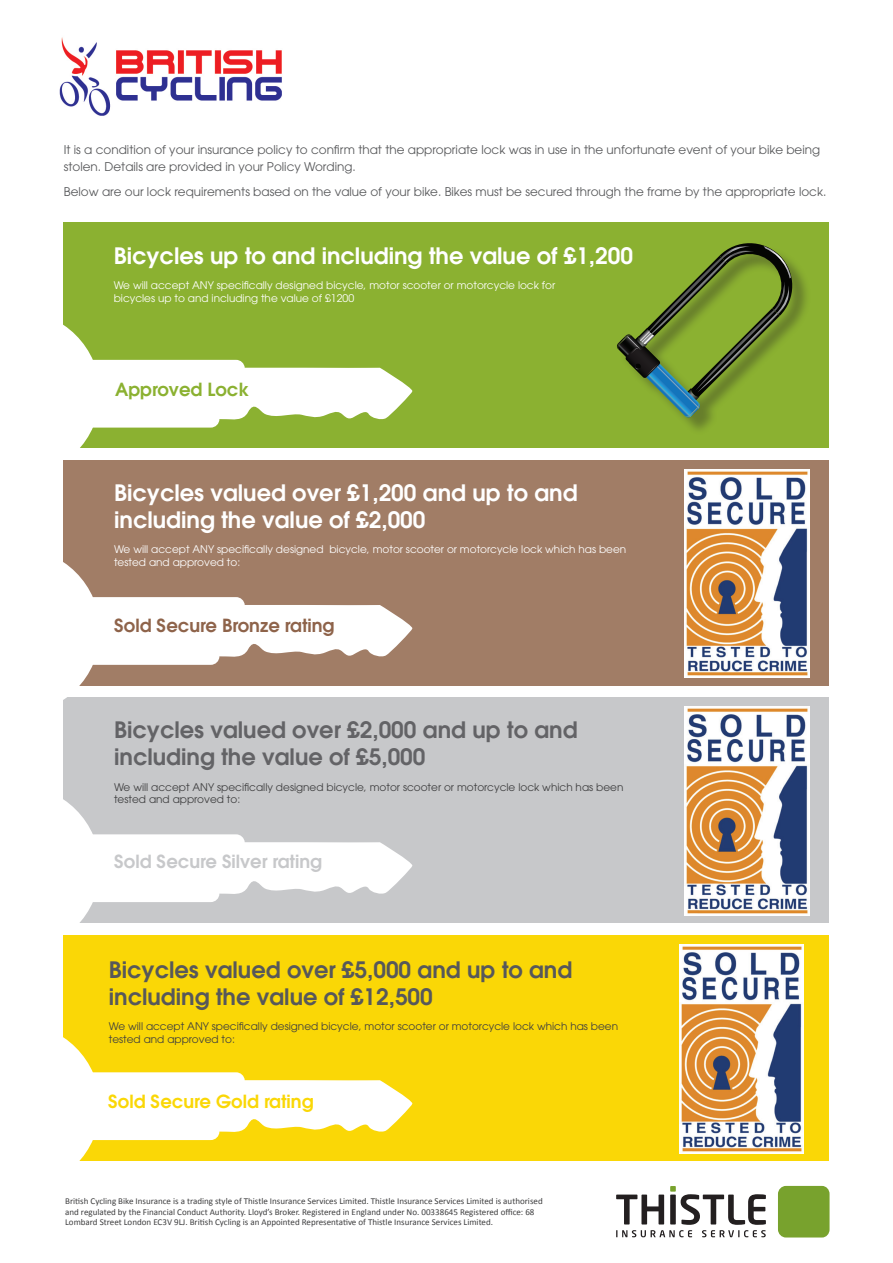
<style>
.page{position:relative;width:893px;height:1263px;background:#fff}
.page>*{position:absolute;margin:0;border:0;box-sizing:border-box;transform-origin:0 0}
.t1{font:600 22.5px/27px "ITC Avant Garde Std";color:#fff}
.t2{font:600 22.5px/27px "ITC Avant Garde Std";color:#57585a}
.t3{font:600 22.5px/27px "ITC Avant Garde Std";color:#636366}
.t4{font:600 18px "ITC Avant Garde Std";color:#c7c8ca}
.t5{font:600 18px "ITC Avant Garde Std";color:#8e634a}
.t6{font:600 18px "ITC Avant Garde Std";color:#fad706}
.t7{font:600 18px "ITC Avant Garde Std";color:#8bb131}
.t8{font:12px/16.5px "ITC Avant Garde Std";color:#57585a}
.t9{font:10.5px/12.6px "ITC Avant Garde Std";color:#fff}
.t10{font:10.5px/12.6px "ITC Avant Garde Std";color:#3e3e3f}
.t11{font:9px/10.8px "Calibri";color:#3e3e3f}
</style>
<div class="page">
<div style="left:64px;top:697px;width:765px;height:226px;background:#c7c8ca"></div>
<svg style="left:63px;top:785px;width:349px;height:166px"></svg>
<img style="left:684px;top:707px;width:125px;height:208px">
<div style="left:64px;top:935px;width:765px;height:225px;background:#fad706"></div>
<svg style="left:63px;top:1023px;width:349px;height:138px"></svg>
<img style="left:679px;top:945px;width:125px;height:208px">
<div style="left:64px;top:223px;width:765px;height:225px;background:#8bb131"></div>
<svg style="left:63px;top:311px;width:349px;height:166px"></svg>
<div style="left:620px;top:246px;width:191px;height:190px;background:#231f20;opacity:.35"></div>
<svg style="left:617px;top:243px;width:179px;height:175px"></svg>
<div style="left:64px;top:460px;width:765px;height:225px;background:#a17d66"></div>
<svg style="left:63px;top:548px;width:349px;height:166px"></svg>
<img style="left:684px;top:469px;width:125px;height:209px">
<div style="left:778px;top:1186px;width:51px;height:51px;background:#78a22d;border-radius:8px"></div>
<svg style="left:616px;top:1186px;width:150px;height:51px"></svg>
<img style="left:59px;top:37px;width:223px;height:79px">
<h3 class="t8" style="left:64px;top:141px;width:758px">It is a condition of your insurance policy to confirm that the appropriate lock was in use in the unfortunate event of your bike being stolen. Details are provided in your Policy Wording.</h3>
<h3 class="t8" style="left:64px;top:183px;width:764px">Below are our lock requirements based on the value of your bike. Bikes must be secured through the frame by the appropriate lock.</h3>
<h1 class="t1" style="left:114px;top:242px;width:521px">Bicycles up to and including the value of £1,200</h1>
<p class="t9" style="left:114px;top:279px;width:443px">We will accept ANY specifically designed bicycle, motor scooter or motorcycle lock for bicycles up to and including the value of £1200</p>
<h2 class="t7" style="left:115px;top:378px;width:135px">Approved Lock</h2>
<h1 class="t1" style="left:114px;top:478px;width:465px">Bicycles valued over £1,200 and up to and including the value of £2,000</h1>
<p class="t9" style="left:114px;top:543px;width:514px">We will accept ANY specifically designed bicycle, motor scooter or motorcycle lock which has been tested and approved to:</p>
<h2 class="t5" style="left:114px;top:613px;width:222px">Sold Secure Bronze rating</h2>
<h1 class="t3" style="left:114px;top:716px;width:465px">Bicycles valued over £2,000 and up to and including the value of £5,000</h1>
<p class="t10" style="left:114px;top:780px;width:511px">We will accept ANY specifically designed bicycle, motor scooter or motorcycle lock which has been tested and approved to:</p>
<h2 class="t4" style="left:114px;top:849px;width:210px">Sold Secure Silver rating</h2>
<h1 class="t2" style="left:109px;top:956px;width:465px">Bicycles valued over £5,000 and up to and including the value of £12,500</h1>
<p class="t10" style="left:109px;top:1020px;width:511px">We will accept ANY specifically designed bicycle, motor scooter or motorcycle lock which has been tested and approved to:</p>
<h2 class="t6" style="left:108px;top:1089px;width:207px">Sold Secure Gold rating</h2>
<p class="t11" style="left:65px;top:1195px;width:479px">British Cycling Bike Insurance is a trading style of Thistle Insurance Services Limited. Thistle Insurance Services Limited is authorised and regulated by the Financial Conduct Authority. Lloyd’s Broker. Registered in England under No. 00338645 Registered office: 68<br>Lombard Street London EC3V 9LJ. British Cycling is an Appointed Representative of Thistle Insurance Services Limited.</p>
</div>
